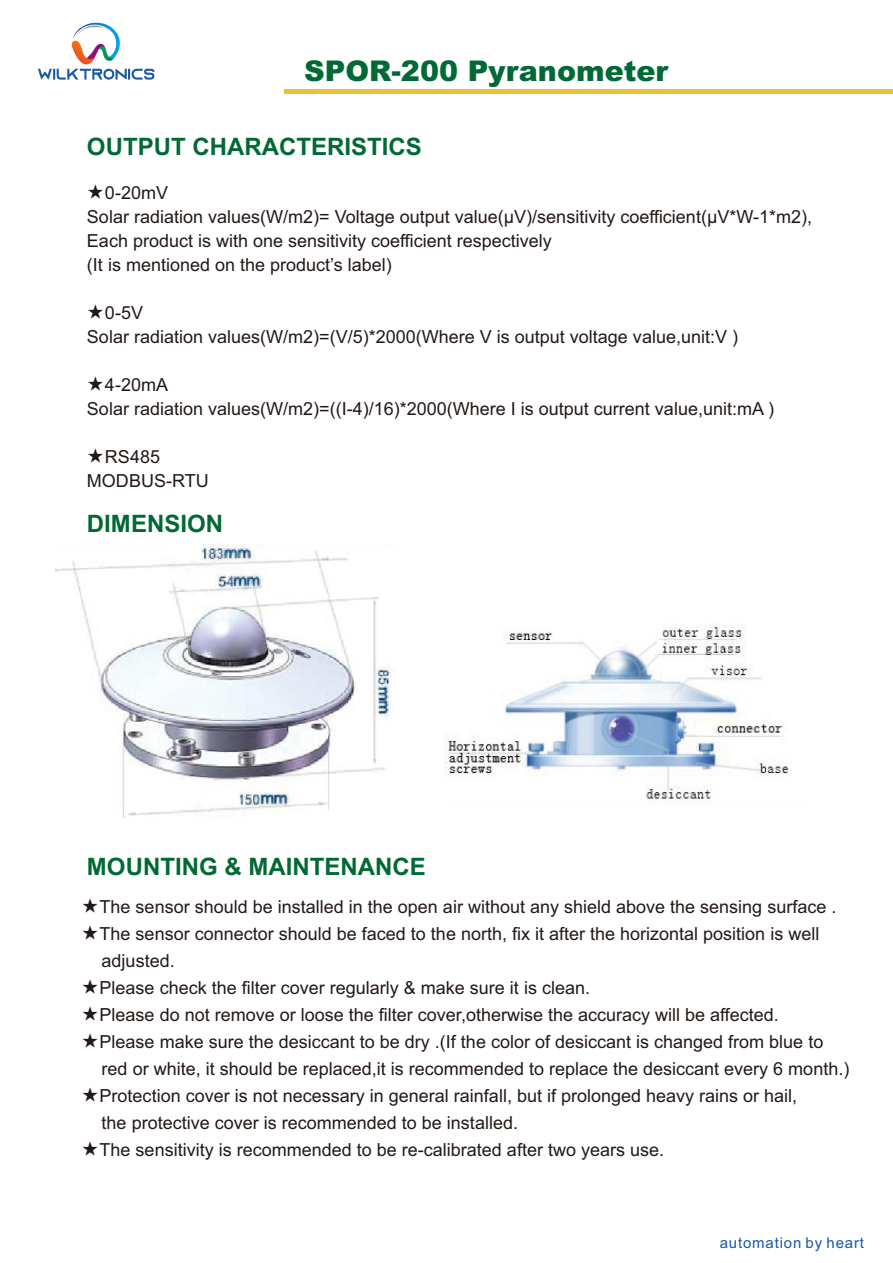
<style>
.page{position:relative;width:893px;height:1263px;background:#fff}
.page>*{position:absolute;margin:0;border:0;box-sizing:border-box;transform-origin:0 0}
.t1{font:900 28.5px "Arial";color:#006935}
.t2{font:700 24px "Arial";color:#006935}
.t3{font:18px/24px "Arial";color:#231916}
.t4{font:15px "Arial";letter-spacing:.055em;color:#1859a8}
.s1{font-family:"Adobe Ming Std";font-weight:300}
</style>
<div class="page">
<svg style="left:38px;top:22px;width:117px;height:58px"></svg>
<hr style="left:284px;top:90px;width:609px;height:4px;background:#eac137">
<img style="left:55px;top:545px;width:339px;height:272px">
<img style="left:444px;top:624px;width:345px;height:178px">
<h1 class="t1" style="left:304px;top:61px;width:365px">SPOR-200 Pyranometer</h1>
<h2 class="t2" style="left:87px;top:138px;width:336px">OUTPUT CHARACTERISTICS</h2>
<p class="t3" style="left:87px;top:182px;width:726px"><span class="s1">★</span>0-20mV<br>Solar radiation values(W/m2)= Voltage output value(μV)/sensitivity coefficient(μV*W-1*m2), Each product is with one sensitivity coefficient respectively<br>(It is mentioned on the product’s label)</p>
<p class="t3" style="left:87px;top:302px;width:652px"><span class="s1">★</span>0-5V<br>Solar radiation values(W/m2)=(V/5)*2000(Where V is output voltage value,unit:V )</p>
<p class="t3" style="left:87px;top:374px;width:688px"><span class="s1">★</span>4-20mA<br>Solar radiation values(W/m2)=((I-4)/16)*2000(Where I is output current value,unit:mA )</p>
<p class="t3" style="left:87px;top:446px;width:123px"><span class="s1">★</span>RS485<br>MODBUS-RTU</p>
<h2 class="t2" style="left:87px;top:514px;width:138px">DIMENSION</h2>
<h2 class="t2" style="left:87px;top:858px;width:340px">MOUNTING &amp; MAINTENANCE</h2>
<p class="t3" style="left:82px;top:897px;width:756px"><span class="s1">★</span>The sensor should be installed in the open air without any shield above the sensing surface .</p>
<p class="t3" style="left:102px;top:922px;width:719px;line-height:27px;text-indent:-20px"><span class="s1">★</span>The sensor connector should be faced to the north, fix it after the horizontal position is well adjusted.</p>
<p class="t3" style="left:82px;top:978px;width:510px"><span class="s1">★</span>Please check the filter cover regularly &amp; make sure it is clean.</p>
<p class="t3" style="left:82px;top:1005px;width:698px"><span class="s1">★</span>Please do not remove or loose the filter cover,otherwise the accuracy will be affected.</p>
<p class="t3" style="left:102px;top:1030px;width:749px;line-height:27px;text-indent:-20px"><span class="s1">★</span>Please make sure the desiccant to be dry .(If the color of desiccant is changed from blue to red or white, it should be replaced,it is recommended to replace the desiccant every 6 month.)</p>
<p class="t3" style="left:102px;top:1084px;width:697px;line-height:27px;text-indent:-20px"><span class="s1">★</span>Protection cover is not necessary in general rainfall, but if prolonged heavy rains or hail, the protective cover is recommended to be installed.</p>
<p class="t3" style="left:82px;top:1140px;width:584px"><span class="s1">★</span>The sensitivity is recommended to be re-calibrated after two years use.</p>
<p class="t4" style="left:719px;top:1237px;width:146px">automation by heart</p>
</div>
